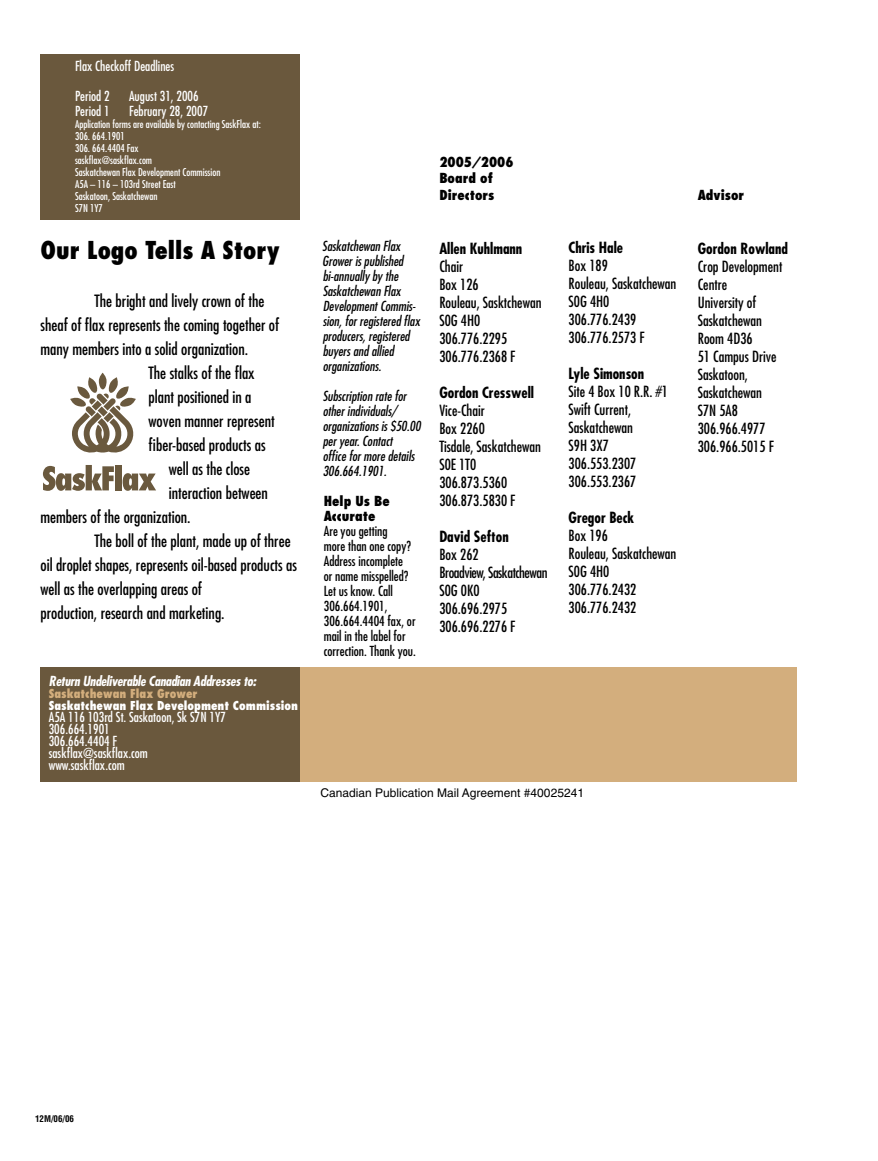
<style>
.page{position:relative;width:878px;height:1161px;background:#fff}
.page>*{position:absolute;margin:0;border:0;box-sizing:border-box;transform-origin:0 0}
.t1{font:800 condensed 24px "Futura";color:#000}
.t2{font:condensed 16.5px "Futura";color:#000}
.t3{font:condensed 15px/18px "Futura";color:#000}
.t4{font:700 condensed 15px "Futura";color:#000}
.t5{font:italic condensed 13.5px/15px "Futura";color:#000}
.t6{font:condensed 13.5px/12px "Futura";color:#fff}
.t7{font:condensed 13.5px/15px "Futura";color:#000}
.t8{font:800 condensed 13.5px/16.5px "Futura";color:#000}
.t9{font:italic 700 condensed 13.5px "Futura";letter-spacing:-.02em;color:#fff}
.t10{font:12px "Helvetica";color:#000}
.t11{font:800 condensed 12px "Futura";color:#fff}
.t12{font:800 condensed 12px "Futura";color:#d3ae7d}
.t13{font:condensed 10.5px/12px "Futura";color:#fff}
.t14{font:700 condensed 9px "Helvetica";color:#000}
</style>
<div class="page">
<div style="left:40px;top:54px;width:260px;height:166px;background:#6a583d"></div>
<div style="left:40px;top:668px;width:260px;height:114px;background:#6a583d"></div>
<div style="left:300px;top:668px;width:496px;height:114px;background:#d3ae7d"></div>
<svg style="left:99px;top:373px;width:8px;height:16px"></svg>
<svg style="left:43px;top:465px;width:71px;height:26px"></svg>
<div style="left:116px;top:465px;width:6px;height:25px;background:#6a593e"></div>
<svg style="left:123px;top:473px;width:33px;height:18px"></svg>
<svg style="left:70px;top:377px;width:66px;height:76px"></svg>
<p class="t6" style="left:75px;top:60px;width:101px">Flax Checkoff Deadlines</p>
<p class="t6" style="left:75px;top:90px;width:36px">Period 2</p>
<p class="t6" style="left:129px;top:90px;width:71px">August 31, 2006</p>
<p class="t6" style="left:75px;top:105px;width:36px">Period 1</p>
<p class="t6" style="left:129px;top:105px;width:81px">February 28, 2007</p>
<p class="t13" style="left:75px;top:118px;width:187px">Application forms are available by contacting SaskFlax at:<br>306. 664.1901<br>306. 664.4404 Fax<br>saskflax@saskflax.com<br>Saskatchewan Flax Development Commission<br>A5A – 116 – 103rd Street East<br>Saskatoon, Saskatchewan<br>S7N 1Y7</p>
<h1 class="t1" style="left:40px;top:235px;width:241px">Our Logo Tells A Story</h1>
<p class="t2" style="left:95px;top:291px;width:171px">The bright and lively crown of the</p>
<p class="t2" style="left:40px;top:315px;width:240px">sheaf of flax represents the coming together of</p>
<p class="t2" style="left:40px;top:339px;width:209px">many members into a solid organization.</p>
<p class="t2" style="left:149px;top:363px;width:108px">The stalks of the flax</p>
<p class="t2" style="left:149px;top:387px;width:104px">plant positioned in a</p>
<p class="t2" style="left:149px;top:411px;width:128px">woven manner represent</p>
<p class="t2" style="left:149px;top:435px;width:118px">fiber-based products as</p>
<p class="t2" style="left:169px;top:459px;width:83px">well as the close</p>
<p class="t2" style="left:169px;top:483px;width:101px">interaction between</p>
<p class="t2" style="left:41px;top:507px;width:152px">members of the organization.</p>
<p class="t2" style="left:95px;top:531px;width:198px">The boll of the plant, made up of three</p>
<p class="t2" style="left:41px;top:555px;width:258px">oil droplet shapes, represents oil-based products as</p>
<p class="t2" style="left:41px;top:579px;width:163px">well as the overlapping areas of</p>
<p class="t2" style="left:41px;top:603px;width:186px">production, research and marketing.</p>
<p class="t9" style="left:49px;top:672px;width:209px">Return Undeliverable Canadian Addresses to:</p>
<p class="t12" style="left:49px;top:686px;width:150px">Saskatchewan Flax Grower</p>
<p class="t11" style="left:49px;top:698px;width:251px">Saskatchewan Flax Development Commission</p>
<p class="t6" style="left:49px;top:710px;width:179px">A5A 116 103rd St. Saskatoon, Sk S7N 1Y7<br>306.664.1901<br>306.664.4404 F<br>saskflax@saskflax.com www.saskflax.com</p>
<p class="t5" style="left:322px;top:238px;width:99px">Saskatchewan Flax<br>Grower is published bi-annually by the<br>Saskatchewan Flax<br>Development Commis&shy;sion, for registered flax producers, registered buyers and allied organizations.</p>
<p class="t5" style="left:322px;top:388px;width:99px">Subscription rate for other individuals/ organizations is $50.00 per year. Contact<br>office for more details<br>306.664.1901.</p>
<p class="t8" style="left:324px;top:493px;width:67px;line-height:15px">Help Us Be<br>Accurate</p>
<p class="t7" style="left:324px;top:523px;width:94px">Are you getting<br>more than one copy?<br>Address incomplete<br>or name misspelled?<br>Let us know. Call<br>306.664.1901,<br>306.664.4404 fax, or mail in the label for correction. Thank you.</p>
<p class="t8" style="left:439px;top:153px;width:76px">2005/2006<br>Board of<br>Directors</p>
<p class="t4" style="left:439px;top:238px;width:84px">Allen Kuhlmann</p>
<p class="t3" style="left:439px;top:257px;width:104px">Chair<br>Box 126<br>Rouleau, Sasktchewan<br>S0G 4H0<br>306.776.2295<br>306.776.2368 F</p>
<p class="t4" style="left:439px;top:382px;width:96px">Gordon Cresswell</p>
<p class="t3" style="left:439px;top:401px;width:103px">Vice-Chair<br>Box 2260<br>Tisdale, Saskatchewan<br>S0E 1T0<br>306.873.5360<br>306.873.5830 F</p>
<p class="t4" style="left:439px;top:526px;width:71px">David Sefton</p>
<p class="t3" style="left:439px;top:545px;width:110px">Box 262<br>Broadview, Saskatchewan<br>S0G 0K0<br>306.696.2975<br>306.696.2276 F</p>
<p class="t4" style="left:568px;top:238px;width:56px">Chris Hale</p>
<p class="t3" style="left:568px;top:257px;width:109px">Box 189<br>Rouleau, Saskatchewan<br>S0G 4H0<br>306.776.2439<br>306.776.2573 F</p>
<p class="t4" style="left:568px;top:364px;width:77px">Lyle Simonson</p>
<p class="t3" style="left:568px;top:383px;width:101px">Site 4 Box 10 R.R. #1<br>Swift Current,<br>Saskatchewan<br>S9H 3X7<br>306.553.2307<br>306.553.2367</p>
<p class="t4" style="left:568px;top:508px;width:67px">Gregor Beck</p>
<p class="t3" style="left:568px;top:527px;width:109px">Box 196<br>Rouleau, Saskatchewan<br>S0G 4H0<br>306.776.2432<br>306.776.2432</p>
<p class="t8" style="left:697px;top:186px;width:48px">Advisor</p>
<p class="t4" style="left:697px;top:239px;width:92px">Gordon Rowland</p>
<p class="t3" style="left:697px;top:257px;width:86px">Crop Development<br>Centre<br>University of<br>Saskatchewan<br>Room 4D36<br>51 Campus Drive<br>Saskatoon,<br>Saskatchewan<br>S7N 5A8<br>306.966.4977<br>306.966.5015 F</p>
<p class="t10" style="left:320px;top:786px;width:265px">Canadian Publication Mail Agreement #40025241</p>
<p class="t14" style="left:35px;top:1113px;width:41px">12M/06/06</p>
</div>
